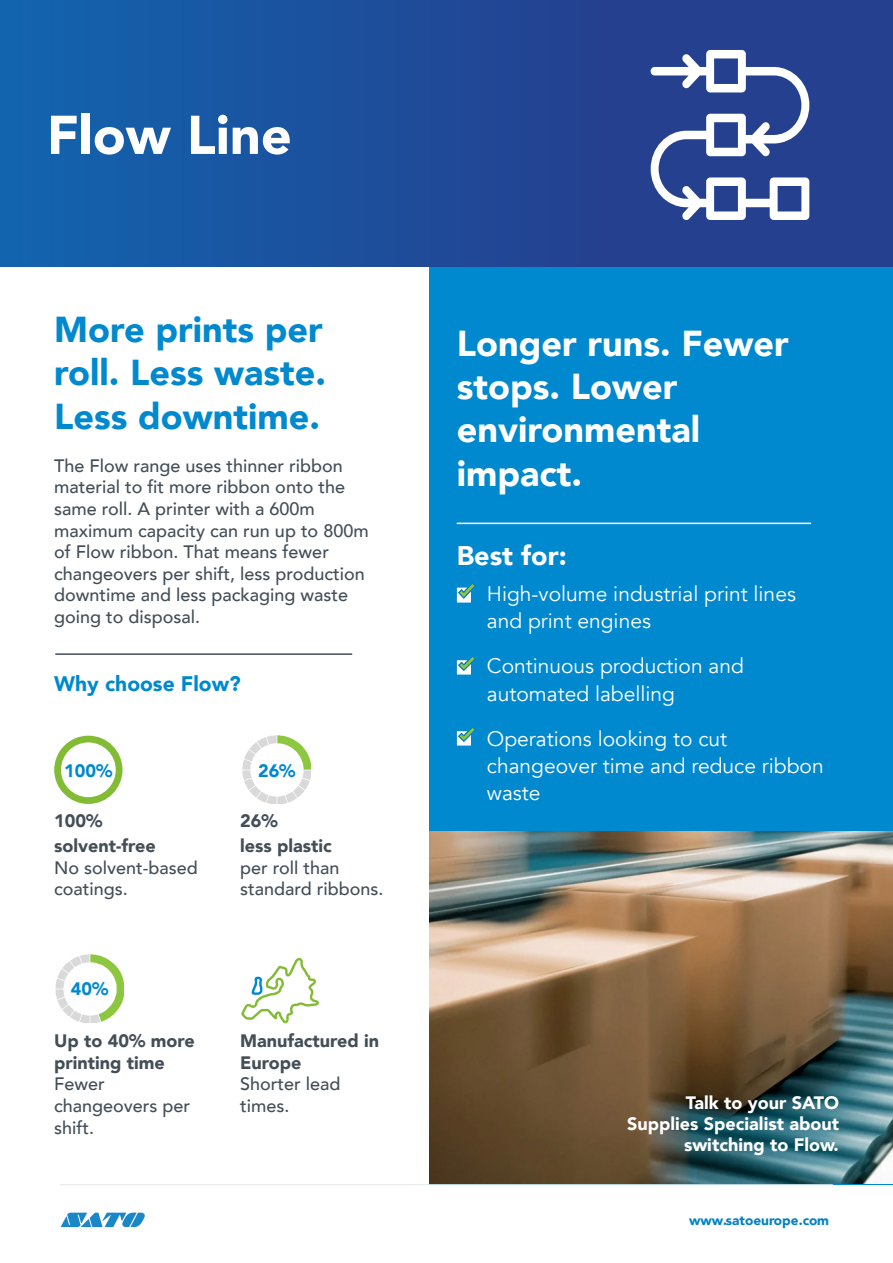
<style>
.page{position:relative;width:893px;height:1263px;background:#fff}
.page>*{position:absolute;margin:0;border:0;box-sizing:border-box;transform-origin:0 0}
.t1{font:900 54px "Avenir";color:#fff}
.t2{font:900 36px/43.2px "Avenir";color:#fff}
.t3{font:900 36px/43.2px "Avenir";color:#0089cf;text-align:justify}
.t4{font:900 27px "Avenir";color:#fff}
.t5{font:21px/27px "Avenir";color:#fff}
.t6{font:900 21px "Avenir";color:#0089cf}
.t7{font:500 18px/21.6px "Avenir";color:#444e57}
.t8{font:900 18px/25.2px "Avenir";color:#444e57}
.t9{font:900 18px/21px "Avenir";color:#fff;text-align:right}
.t10{font:900 18px "Avenir";color:#0089cf}
.t11{font:900 13.5px "Avenir";color:#0082c4}
</style>
<div class="page">
<div style="left:54px;top:736px;width:68px;height:68px;border:7px solid #82bb34;border-radius:50%"></div>
<div style="left:429px;top:265px;width:464px;height:920px;background:#0089cf"></div>
<div style="left:0;top:0;width:893px;height:267px;background:#25408f"></div>
<img style="left:429px;top:831px;width:464px;height:352px">
<svg style="left:61px;top:1212px;width:84px;height:15px"></svg>
<hr style="left:60px;top:1184px;width:773px;height:1px;background:#e5e6e7">
<div style="left:0;top:0;width:688px;height:267px;background:linear-gradient(to right,#1264ae,#263c8c)"></div>
<svg style="left:651px;top:50px;width:158px;height:170px"></svg>
<hr style="left:457px;top:523px;width:354px;height:1px;background:#fff">
<hr style="left:55px;top:653px;width:297px;height:2px;background:#444e57">
<img style="left:457px;top:584px;width:18px;height:18px">
<img style="left:457px;top:657px;width:18px;height:17px">
<img style="left:457px;top:727px;width:18px;height:18px">
<img style="left:242px;top:736px;width:68px;height:67px">
<img style="left:55px;top:955px;width:68px;height:67px">
<svg style="left:241px;top:958px;width:78px;height:65px"></svg>
<h1 class="t1" style="left:47px;top:89px;width:246px">Flow Line</h1>
<h2 class="t3" style="left:54px;top:307px;width:273px">More prints per roll. Less waste.<br>Less downtime.</h2>
<p class="t7" style="left:54px;top:454px;width:316px">The Flow range uses thinner ribbon material to fit more ribbon onto the same roll. A printer with a 600m maximum capacity can run up to 800m of Flow ribbon. That means fewer changeovers per shift, less production downtime and less packaging waste going to disposal.</p>
<p class="t6" style="left:54px;top:666px;width:188px">Why choose Flow?</p>
<p class="t10" style="left:64px;top:755px;width:50px">100%</p>
<p class="t10" style="left:258px;top:755px;width:39px">26%</p>
<p class="t8" style="left:54px;top:808px;width:103px">100% solvent-free</p>
<p class="t7" style="left:54px;top:856px;width:145px">No solvent-based coatings.</p>
<p class="t10" style="left:71px;top:974px;width:39px">40%</p>
<p class="t8" style="left:54px;top:1029px;width:142px;line-height:21.6px">Up to 40% more printing time</p>
<p class="t7" style="left:54px;top:1072px;width:138px">Fewer changeovers per shift.</p>
<p class="t8" style="left:240px;top:808px;width:93px">26%<br>less plastic</p>
<p class="t7" style="left:240px;top:856px;width:145px">per roll than standard ribbons.</p>
<p class="t8" style="left:240px;top:1029px;width:140px;line-height:21.6px">Manufactured in<br>Europe</p>
<p class="t7" style="left:240px;top:1072px;width:102px">Shorter lead times.</p>
<h2 class="t2" style="left:457px;top:321px;width:333px">Longer runs. Fewer stops. Lower environmental impact.</h2>
<h3 class="t4" style="left:457px;top:532px;width:111px">Best for:</h3>
<p class="t5" style="left:487px;top:581px;width:311px">High-volume industrial print lines and print engines</p>
<p class="t5" style="left:487px;top:653px;width:259px">Continuous production and automated labelling</p>
<p class="t5" style="left:487px;top:725px;width:338px">Operations looking to cut changeover time and reduce ribbon waste</p>
<p class="t9" style="left:627px;top:1091px;width:213px">Talk to your SATO<br>Supplies Specialist about switching to Flow.</p>
<p class="t11" style="left:689px;top:1209px;width:141px">www.satoeurope.com</p>
</div>
